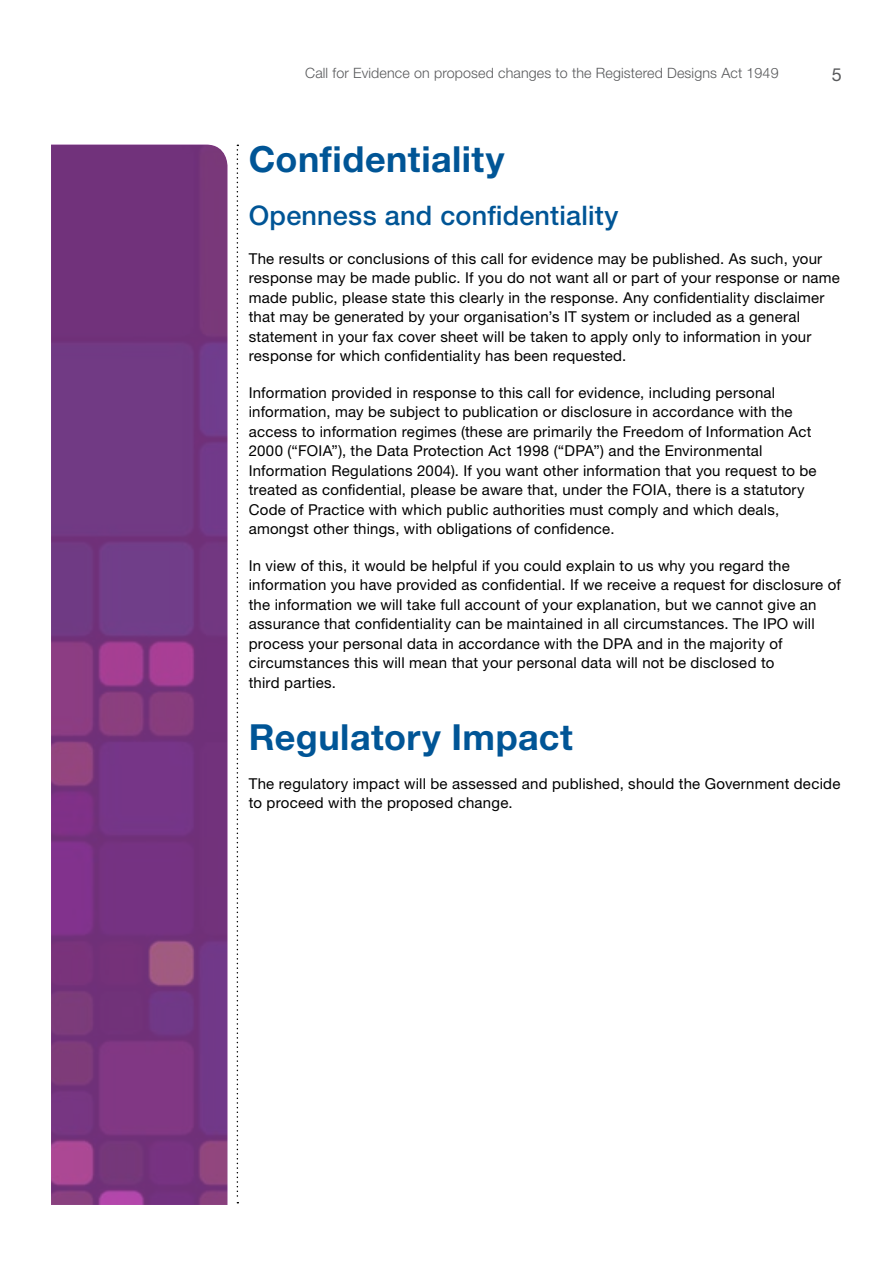
<style>
.page{position:relative;width:893px;height:1263px;background:#fff}
.page>*{position:absolute;margin:0;border:0;box-sizing:border-box;transform-origin:0 0}
.Heading_1{font:700 36px "Helvetica Neue LT Std";letter-spacing:.01em;color:#005596}
.Heading_2{font:500 27px "Helvetica Neue LT Std";letter-spacing:.01em;color:#005596}
.t1{font:18px "Helvetica Neue LT Std";color:#58595b}
.Body{font:15px/19.5px "Helvetica Neue LT Std";letter-spacing:.015em;color:#000}
.t2{font:300 14.25px "Helvetica Neue LT Std";letter-spacing:.01em;color:#58595b}
</style>
<div class="page">
<svg style="left:237px;top:145px;width:1px;height:1058px"></svg>
<img style="left:51px;top:145px;width:176px;height:1060px">
<p class="t2" style="left:305px;top:64px;width:475px">Call for Evidence on proposed changes to the Registered Designs Act 1949</p>
<p class="t1" style="left:832px;top:64px;width:12px">5</p>
<h1 class="Heading_1" style="left:249px;top:136px;width:257px">Confidentiality</h1>
<h2 class="Heading_2" style="left:249px;top:200px;width:371px">Openness and confidentiality</h2>
<p class="Body" style="left:249px;top:249px;width:593px">The results or conclusions of this call for evidence may be published. As such, your response may be made public. If you do not want all or part of your response or name made public, please state this clearly in the response. Any confidentiality disclaimer that may be generated by your organisation’s IT system or included as a general statement in your fax cover sheet will be taken to apply only to information in your response for which confidentiality has been requested.</p>
<p class="Body" style="left:249px;top:383px;width:569px">Information provided in response to this call for evidence, including personal information, may be subject to publication or disclosure in accordance with the access to information regimes (these are primarily the Freedom of Information Act 2000 (“FOIA”), the Data Protection Act 1998 (“DPA”) and the Environmental Information Regulations 2004). If you want other information that you request to be treated as confidential, please be aware that, under the FOIA, there is a statutory Code of Practice with which public authorities must comply and which deals, amongst other things, with obligations of confidence.</p>
<p class="Body" style="left:249px;top:556px;width:594px">In view of this, it would be helpful if you could explain to us why you regard the information you have provided as confidential. If we receive a request for disclosure of the information we will take full account of your explanation, but we cannot give an assurance that confidentiality can be maintained in all circumstances. The IPO will process your personal data in accordance with the DPA and in the majority of circumstances this will mean that your personal data will not be disclosed to<br>third parties.</p>
<h1 class="Heading_1" style="left:249px;top:715px;width:326px">Regulatory Impact</h1>
<p class="Body" style="left:249px;top:774px;width:593px">The regulatory impact will be assessed and published, should the Government decide to proceed with the proposed change.</p>
</div>
